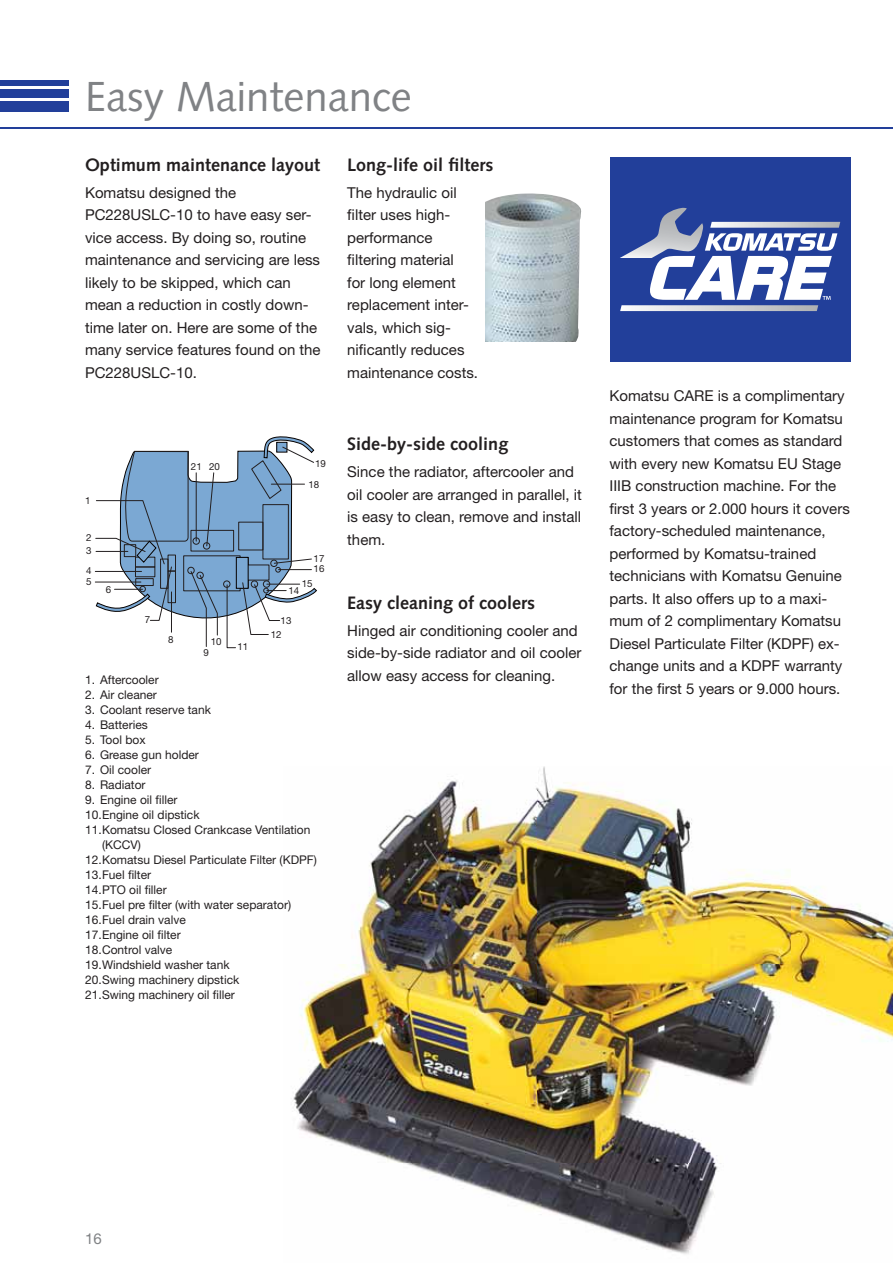
<style>
.page{position:relative;width:893px;height:1263px;background:#fff}
.page>*{position:absolute;margin:0;border:0;box-sizing:border-box;transform-origin:0 0}
.t1{font:42px "Syntax LTCE";color:#808285}
.t2{font:700 18px "Syntax LTCE";color:#231f20}
.t3{font:15px/22.5px "Helvetica Neue LT Pro";color:#231f20}
.t4{font:15px "Helvetica Neue LT Pro";color:#808285}
.t5{font:12px/15px "Helvetica Neue LT Pro";color:#231f20}
.t6{font:9.75px/12.8px "Helvetica Neue LT Pro";color:#231f20}
</style>
<div class="page">
<img style="left:293px;top:766px;width:600px;height:488px">
<hr style="left:0;top:127px;width:893px;height:1px;background:#223f9a">
<div style="left:0;top:101px;width:68px;height:10px;background:#223f9a"></div>
<div style="left:0;top:89px;width:68px;height:8px;background:#223f9a"></div>
<div style="left:0;top:80px;width:68px;height:5px;background:#223f9a"></div>
<img style="left:485px;top:193px;width:96px;height:148px">
<div style="left:609px;top:157px;width:241px;height:205px;background:#223f9a"></div>
<svg style="left:620px;top:208px;width:220px;height:103px"></svg>
<svg style="left:95px;top:436px;width:222px;height:212px"></svg>
<hr style="left:196px;top:473px;width:1px;height:68px;background:#231f20">
<h1 class="t1" style="left:85px;top:77px;width:328px">Easy Maintenance</h1>
<p class="t2" style="left:85px;top:156px;width:237px">Optimum maintenance layout</p>
<p class="t3" style="left:85px;top:183px;width:237px">Komatsu designed the<br>PC228USLC-10 to have easy ser&shy;vice access. By doing so, routine maintenance and servicing are less likely to be skipped, which can mean a reduction in costly down&shy;time later on. Here are some of the many service features found on the<br>PC228USLC-10.</p>
<p class="t2" style="left:347px;top:156px;width:148px">Long-life oil filters</p>
<p class="t3" style="left:347px;top:183px;width:132px">The hydraulic oil filter uses high&shy;performance filtering material<br>for long element replacement inter&shy;vals, which sig&shy;nificantly reduces maintenance costs.</p>
<p class="t6" style="left:85px;top:495px;width:7px">1</p>
<p class="t6" style="left:86px;top:532px;width:7px">2<br>3</p>
<p class="t6" style="left:86px;top:566px;width:7px;line-height:11.4px">4<br>5</p>
<p class="t6" style="left:106px;top:584px;width:7px">6</p>
<p class="t6" style="left:191px;top:461px;width:31px">21 20</p>
<p class="t6" style="left:315px;top:458px;width:12px">19</p>
<p class="t6" style="left:308px;top:479px;width:12px">18</p>
<p class="t6" style="left:145px;top:615px;width:7px">7</p>
<p class="t6" style="left:168px;top:634px;width:7px">8</p>
<p class="t6" style="left:211px;top:636px;width:12px">10</p>
<p class="t6" style="left:203px;top:648px;width:7px">9</p>
<p class="t6" style="left:237px;top:642px;width:12px">11</p>
<p class="t6" style="left:314px;top:555px;width:12px;line-height:10.4px">17<br>16</p>
<p class="t6" style="left:302px;top:578px;width:12px">15</p>
<p class="t6" style="left:288px;top:586px;width:12px">14</p>
<p class="t6" style="left:281px;top:615px;width:12px">13</p>
<p class="t6" style="left:271px;top:630px;width:12px">12</p>
<p class="t5" style="left:85px;top:674px;width:75px">1. Aftercooler</p>
<p class="t5" style="left:85px;top:689px;width:73px">2. Air cleaner</p>
<p class="t5" style="left:85px;top:704px;width:127px">3. Coolant reserve tank</p>
<p class="t5" style="left:85px;top:719px;width:64px">4. Batteries</p>
<p class="t5" style="left:85px;top:734px;width:62px">5. Tool box</p>
<p class="t5" style="left:85px;top:749px;width:115px">6. Grease gun holder</p>
<p class="t5" style="left:85px;top:764px;width:68px">7. Oil cooler</p>
<p class="t5" style="left:85px;top:779px;width:62px">8. Radiator</p>
<p class="t5" style="left:85px;top:794px;width:94px">9. Engine oil filler</p>
<p class="t5" style="left:85px;top:809px;width:116px">10. Engine oil dipstick</p>
<p class="t5" style="left:102px;top:824px;width:210px;text-indent:-17px">11. Komatsu Closed Crankcase Ventilation (KCCV)</p>
<p class="t5" style="left:85px;top:854px;width:233px">12. Komatsu Diesel Particulate Filter (KDPF)</p>
<p class="t5" style="left:85px;top:869px;width:68px">13. Fuel filter</p>
<p class="t5" style="left:85px;top:884px;width:83px">14. PTO oil filler</p>
<p class="t5" style="left:85px;top:899px;width:208px">15. Fuel pre filter (with water separator)</p>
<p class="t5" style="left:85px;top:914px;width:102px">16. Fuel drain valve</p>
<p class="t5" style="left:85px;top:929px;width:97px">17. Engine oil filter</p>
<p class="t5" style="left:85px;top:944px;width:89px">18. Control valve</p>
<p class="t5" style="left:85px;top:959px;width:146px">19. Windshield washer tank</p>
<p class="t5" style="left:85px;top:974px;width:156px">20. Swing machinery dipstick</p>
<p class="t5" style="left:85px;top:989px;width:151px">21. Swing machinery oil filler</p>
<p class="t2" style="left:347px;top:435px;width:163px">Side-by-side cooling</p>
<p class="t3" style="left:347px;top:462px;width:236px">Since the radiator, aftercooler and oil cooler are arranged in parallel, it is easy to clean, remove and install them.</p>
<p class="t2" style="left:347px;top:594px;width:189px">Easy cleaning of coolers</p>
<p class="t3" style="left:347px;top:621px;width:236px">Hinged air conditioning cooler and side-by-side radiator and oil cooler allow easy access for cleaning.</p>
<p class="t3" style="left:609px;top:387px;width:242px">Komatsu CARE is a complimentary maintenance program for Komatsu customers that comes as standard with every new Komatsu EU Stage IIIB construction machine. For the first 3 years or 2.000 hours it covers factory-scheduled maintenance, performed by Komatsu-trained technicians with Komatsu Genuine parts. It also offers up to a maxi&shy;mum of 2 complimentary Komatsu Diesel Particulate Filter (KDPF) ex&shy;change units and a KDPF warranty for the first 5 years or 9.000 hours.</p>
<p class="t4" style="left:85px;top:1233px;width:18px">16</p>
</div>
